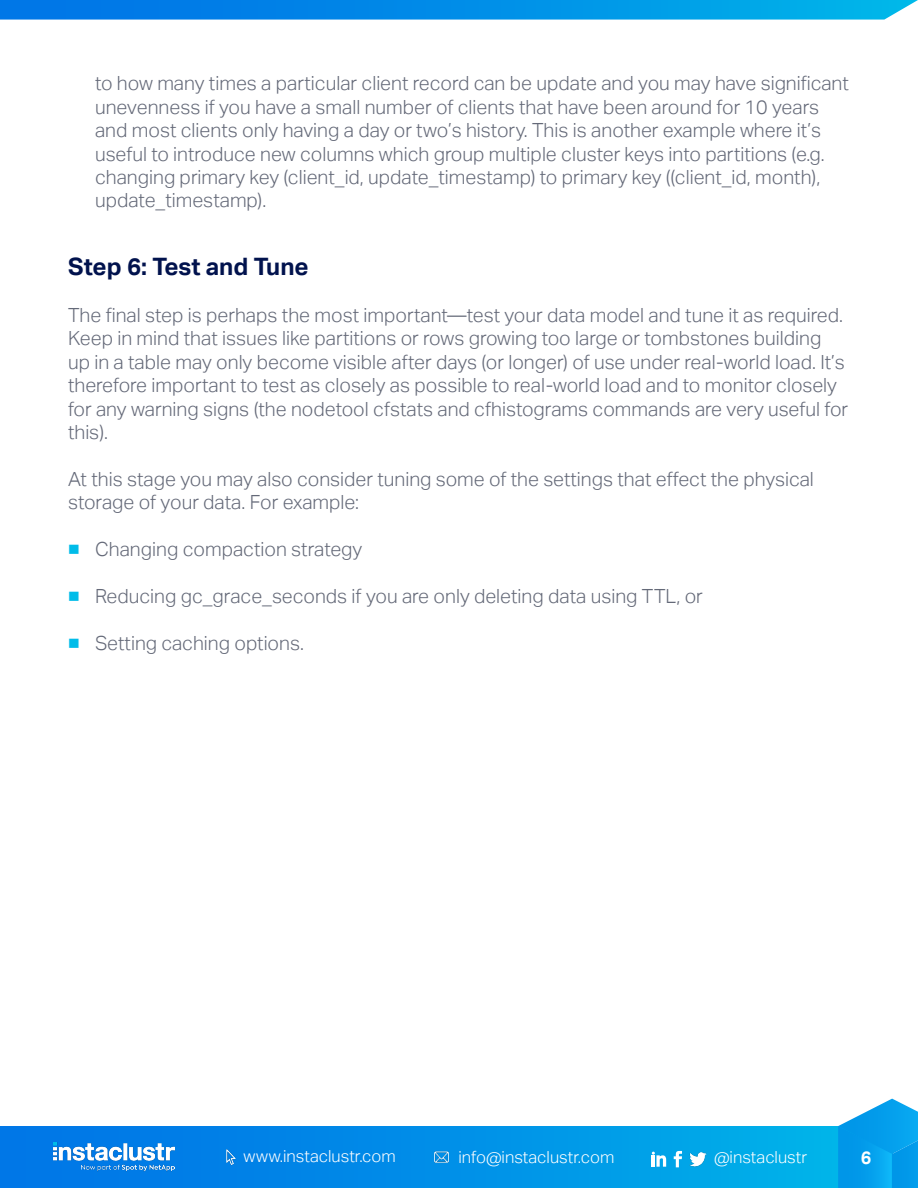
<style>
.page{position:relative;width:918px;height:1188px;background:#fff}
.page>*{position:absolute;margin:0;border:0;box-sizing:border-box;transform-origin:0 0}
.t1{font:700 24px "Aktiv Grotesk";color:#01124d}
.t2{font:300 19.5px/23.4px "Aktiv Grotesk";color:#646978}
.t3{font:700 18px "Aktiv Grotesk";color:#fff}
.t4{font:300 16.65px "Aktiv Grotesk";color:#fff}
.s1{font-weight:400;color:#00bce9}
</style>
<div class="page">
<div style="left:0;top:1127px;width:892px;height:61px;background:linear-gradient(to right,#0070e7,#00b4e9)"></div>
<img style="left:433px;top:1149px;width:17px;height:16px">
<img style="left:223px;top:1149px;width:16px;height:16px">
<img style="left:690px;top:1151px;width:16px;height:16px">
<svg style="left:674px;top:1151px;width:8px;height:16px"></svg>
<svg style="left:652px;top:1152px;width:14px;height:15px"></svg>
<svg style="left:838px;top:1099px;width:80px;height:89px;background:#22a9ee"></svg>
<svg style="left:0;top:0;width:918px;height:20px;background:#0a94e8"></svg>
<img style="left:54px;top:1142px;width:120px;height:30px">
<p class="t2" style="left:95px;top:72px;width:755px">to how many times a particular client record can be update and you may have significant unevenness if you have a small number of clients that have been around for 10 years and most clients only having a day or two’s history. This is another example where it’s useful to introduce new columns which group multiple cluster keys into partitions (e.g. changing primary key (client_id, update_timestamp) to primary key ((client_id, month), update_timestamp).</p>
<p class="t1" style="left:68px;top:252px;width:242px">Step 6: Test and Tune</p>
<p class="t2" style="left:68px;top:304px;width:782px">The final step is perhaps the most important—test your data model and tune it as required.<br>Keep in mind that issues like partitions or rows growing too large or tombstones building up in a table may only become visible after days (or longer) of use under real-world load. It’s therefore important to test as closely as possible to real-world load and to monitor closely for any warning signs (the nodetool cfstats and cfhistograms commands are very useful for this).</p>
<p class="t2" style="left:68px;top:467px;width:747px">At this stage you may also consider tuning some of the settings that effect the physical storage of your data. For example:</p>
<p class="t2" style="left:68px;top:538px;width:296px"><span class="s1">■</span> Changing compaction strategy</p>
<p class="t2" style="left:68px;top:584px;width:636px"><span class="s1">■</span> Reducing gc_grace_seconds if you are only deleting data using TTL, or</p>
<p class="t2" style="left:68px;top:631px;width:237px"><span class="s1">■</span> Setting caching options.</p>
<p class="t4" style="left:244px;top:1146px;width:154px">www.instaclustr.com</p>
<p class="t4" style="left:459px;top:1147px;width:157px">info@instaclustr.com</p>
<p class="t4" style="left:714px;top:1148px;width:95px">@instaclustr</p>
<p class="t3" style="left:861px;top:1147px;width:12px">6</p>
</div>
